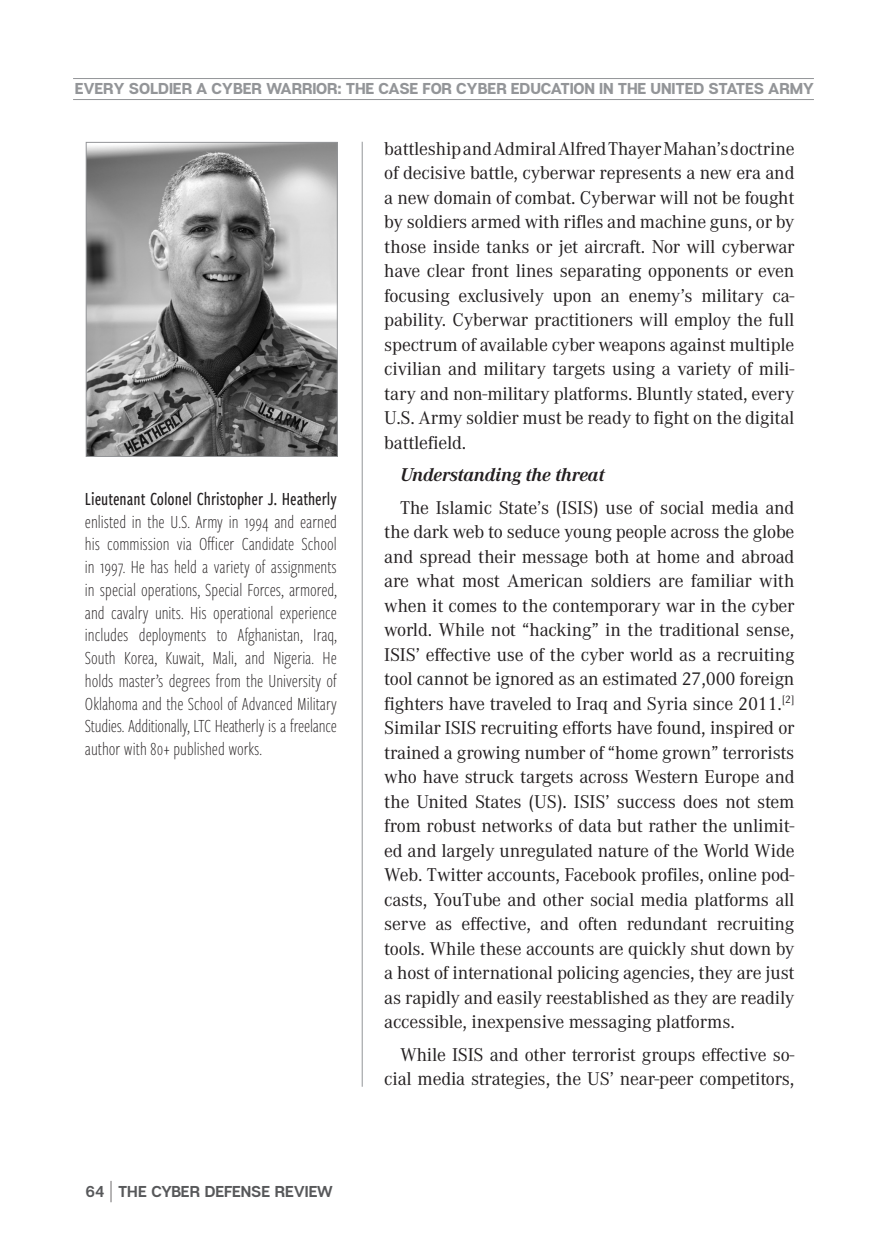
<style>
.page{position:relative;width:882px;height:1260px;background:#fff}
.page>*{position:absolute;margin:0;border:0;box-sizing:border-box;transform-origin:0 0}
.t1{font:19.25px/24.5px "Corporate A Pro";letter-spacing:-.01em;color:#231f20;text-align:justify}
.t2{font:300 19.25px/22.8px "Freight Sans Cmp Pro";letter-spacing:-.005em;color:#231f20;text-align:justify}
.t3{font:italic 700 19.25px "Corporate A Pro";letter-spacing:-.01em;color:#231f20}
.t4{font:800 15.75px "Articulat CF";letter-spacing:-.01em;color:#939598}
.t5{font:700 15.75px "Articulat CF";letter-spacing:-.015em;color:#57585a}
.s1{font-weight:500}
.s2{font-family:"Bebas Neue";font-weight:300;font-size:29.75px;color:#231f20}
</style>
<div class="page">
<hr style="left:73px;top:78px;width:741px;height:1px;background:#939598">
<hr style="left:73px;top:99px;width:741px;height:1px;background:#939598">
<hr style="left:362px;top:142px;width:1px;height:945px;background:#939598">
<img style="left:88px;top:144px;width:248px;height:311px">
<div style="left:86px;top:142px;width:252px;height:315px;border:1px solid #939598"></div>
<p class="t4" style="left:75px;top:79px;width:741px">EVERY SOLDIER A CYBER WARRIOR: THE CASE FOR CYBER EDUCATION IN THE UNITED STATES ARMY</p>
<p class="t2" style="left:85px;top:486px;width:254px"><span class="s1">Lieutenant Colonel Christopher J. Heatherly </span>enlisted in the U.S. Army in 1994 and earned his commission via Officer Candidate School in 1997. He has held a variety of assignments in special operations, Special Forces, armored, and cavalry units. His operational experience includes deployments to Afghanistan, Iraq, South Korea, Kuwait, Mali, and Nigeria. He holds master’s degrees from the University of Oklahoma and the School of Advanced Military Studies. Additionally, LTC Heatherly is a freelance author with 80+ published works.</p>
<p class="t5" style="left:85px;top:1182px;width:249px">64 <span class="s2">|</span> THE CYBER DEFENSE REVIEW</p>
<p class="t1" style="left:384px;top:136px;width:412px">battleship and Admiral Alfred Thayer Mahan’s doctrine of decisive battle, cyberwar represents a new era and a new domain of combat. Cyberwar will not be fought by soldiers armed with rifles and machine guns, or by those inside tanks or jet aircraft. Nor will cyberwar have clear front lines separating opponents or even focusing exclusively upon an enemy’s military ca&shy;pability. Cyberwar practitioners will employ the full spectrum of available cyber weapons against multiple civilian and military targets using a variety of mili&shy;tary and non-military platforms. Bluntly stated, every U.S. Army soldier must be ready to fight on the digital battlefield.</p>
<p class="t3" style="left:400px;top:461px;width:206px">Understanding the threat</p>
<p class="t1" style="left:384px;top:494px;width:412px;text-indent:16px">The Islamic State’s (ISIS) use of social media and the dark web to seduce young people across the globe and spread their message both at home and abroad are what most American soldiers are familiar with when it comes to the contemporary war in the cyber world. While not “hacking” in the traditional sense, ISIS’ effective use of the cyber world as a recruiting tool cannot be ignored as an estimated 27,000 foreign fighters have traveled to Iraq and Syria since 2011.<sup>[2] </sup>Similar ISIS recruiting efforts have found, inspired or trained a growing number of “home grown” terrorists who have struck targets across Western Europe and the United States (US). ISIS’ success does not stem from robust networks of data but rather the unlimit&shy;ed and largely unregulated nature of the World Wide Web. Twitter accounts, Facebook profiles, online pod&shy;casts, YouTube and other social media platforms all serve as effective, and often redundant recruiting tools. While these accounts are quickly shut down by a host of international policing agencies, they are just as rapidly and easily reestablished as they are readily accessible, inexpensive messaging platforms.</p>
<p class="t1" style="left:384px;top:1041px;width:412px;text-align:right">While ISIS and other terrorist groups effective so&shy;cial media strategies, the US’ near-peer competitors,</p>
</div>
